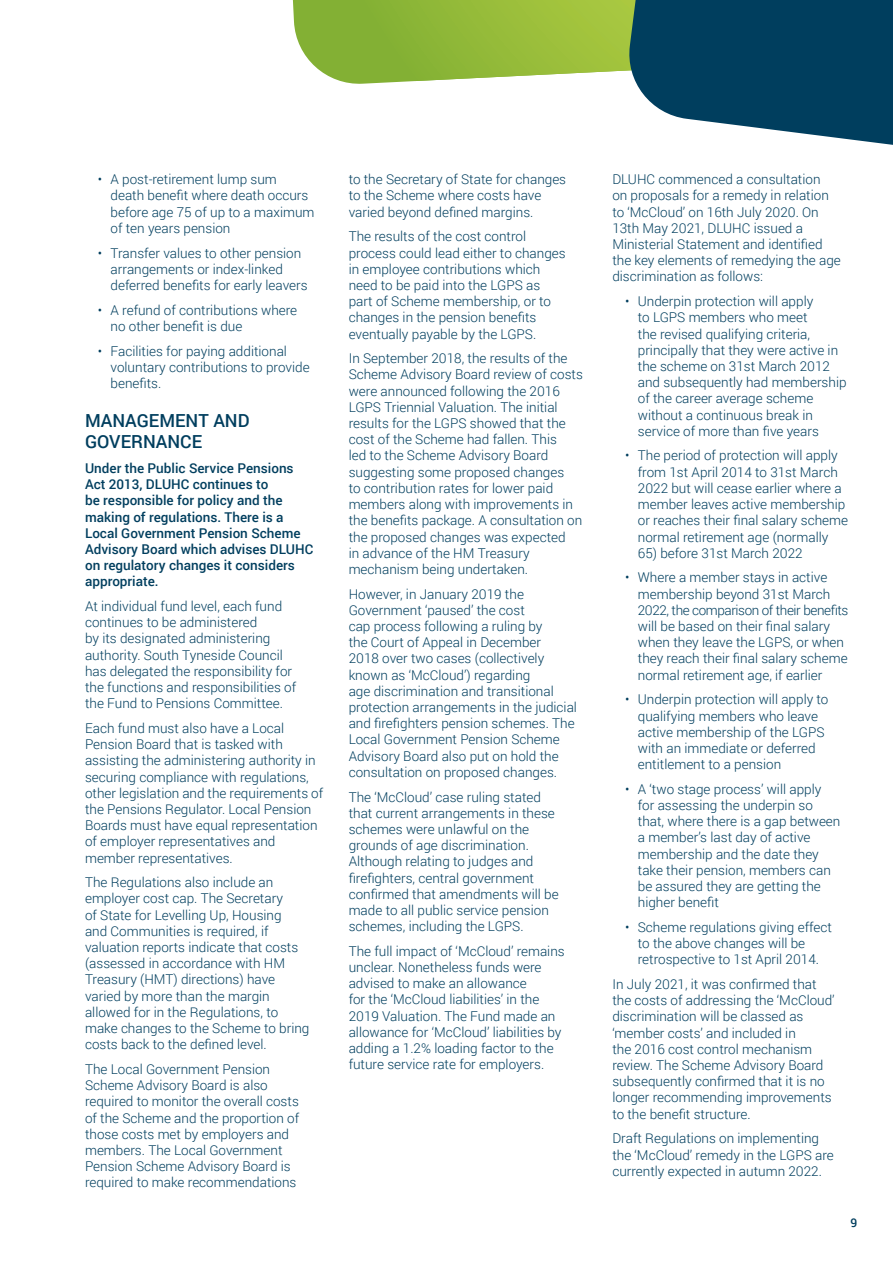
<style>
.page{position:relative;width:893px;height:1263px;background:#fff}
.page>*{position:absolute;margin:0;border:0;box-sizing:border-box;transform-origin:0 0}
.TWPF_Sub_Heads{font:500 18px/21.6px "Roboto";color:#003e5e}
.TWPF_Body_Copy{font:300 13.5px/16.2px "Roboto";color:#003e5e}
.TWPF_Bold_Body_Copy{font:500 13.5px/16.2px "Roboto";color:#003e5e}
.t1{font:500 12px "Roboto";color:#003e5e}
</style>
<div class="page">
<svg style="left:292px;top:0;width:124px;height:84px;fill:#83b034"></svg>
<svg style="left:361px;top:0;width:264px;height:81px;background:#99bd42"></svg>
<svg style="left:625px;top:0;width:268px;height:145px;background:#255a74"></svg>
<p class="TWPF_Body_Copy" style="left:111px;top:171px;width:205px;text-indent:-13px">• A post-retirement lump sum<br>death benefit where death occurs before age 75 of up to a maximum of ten years pension</p>
<p class="TWPF_Body_Copy" style="left:111px;top:244px;width:199px;text-indent:-13px">• Transfer values to other pension arrangements or index-linked deferred benefits for early leavers</p>
<p class="TWPF_Body_Copy" style="left:111px;top:301px;width:188px;text-indent:-13px">• A refund of contributions where no other benefit is due</p>
<p class="TWPF_Body_Copy" style="left:111px;top:342px;width:201px;text-indent:-13px">• Facilities for paying additional voluntary contributions to provide benefits.</p>
<p class="TWPF_Sub_Heads" style="left:85px;top:409px;width:166px">MANAGEMENT AND<br>GOVERNANCE</p>
<p class="TWPF_Bold_Body_Copy" style="left:85px;top:459px;width:230px">Under the Public Service Pensions<br>Act 2013, DLUHC continues to<br>be responsible for policy and the making of regulations. There is a<br>Local Government Pension Scheme<br>Advisory Board which advises DLUHC on regulatory changes it considers appropriate.</p>
<p class="TWPF_Body_Copy" style="left:85px;top:598px;width:213px">At individual fund level, each fund continues to be administered<br>by its designated administering authority. South Tyneside Council has delegated the responsibility for the functions and responsibilities of the Fund to Pensions Committee.</p>
<p class="TWPF_Body_Copy" style="left:85px;top:720px;width:240px">Each fund must also have a Local Pension Board that is tasked with assisting the administering authority in securing compliance with regulations, other legislation and the requirements of the Pensions Regulator. Local Pension Boards must have equal representation of employer representatives and member representatives.</p>
<p class="TWPF_Body_Copy" style="left:85px;top:874px;width:226px">The Regulations also include an employer cost cap. The Secretary<br>of State for Levelling Up, Housing<br>and Communities is required, if valuation reports indicate that costs (assessed in accordance with HM Treasury (HMT) directions) have varied by more than the margin allowed for in the Regulations, to make changes to the Scheme to bring costs back to the defined level.</p>
<p class="TWPF_Body_Copy" style="left:85px;top:1061px;width:216px">The Local Government Pension<br>Scheme Advisory Board is also required to monitor the overall costs of the Scheme and the proportion of those costs met by employers and members. The Local Government<br>Pension Scheme Advisory Board is required to make recommendations</p>
<p class="TWPF_Body_Copy" style="left:349px;top:171px;width:219px">to the Secretary of State for changes to the Scheme where costs have varied beyond defined margins.</p>
<p class="TWPF_Body_Copy" style="left:349px;top:228px;width:219px">The results of the cost control process could lead either to changes in employee contributions which need to be paid into the LGPS as part of Scheme membership, or to changes in the pension benefits eventually payable by the LGPS.</p>
<p class="TWPF_Body_Copy" style="left:349px;top:350px;width:236px">In September 2018, the results of the Scheme Advisory Board review of costs were announced following the 2016<br>LGPS Triennial Valuation. The initial results for the LGPS showed that the cost of the Scheme had fallen. This<br>led to the Scheme Advisory Board suggesting some proposed changes<br>to contribution rates for lower paid members along with improvements in the benefits package. A consultation on the proposed changes was expected<br>in advance of the HM Treasury mechanism being undertaken.</p>
<p class="TWPF_Body_Copy" style="left:349px;top:585px;width:230px">However, in January 2019 the Government ‘paused’ the cost<br>cap process following a ruling by<br>the Court of Appeal in December<br>2018 over two cases (collectively known as ‘McCloud’) regarding<br>age discrimination and transitional protection arrangements in the judicial and firefighters pension schemes. The Local Government Pension Scheme Advisory Board also put on hold the consultation on proposed changes.</p>
<p class="TWPF_Body_Copy" style="left:349px;top:788px;width:212px">The ‘McCloud’ case ruling stated that current arrangements in these schemes were unlawful on the grounds of age discrimination.<br>Although relating to judges and firefighters, central government confirmed that amendments will be made to all public service pension schemes, including the LGPS.</p>
<p class="TWPF_Body_Copy" style="left:349px;top:942px;width:218px">The full impact of ‘McCloud’ remains unclear. Nonetheless funds were advised to make an allowance<br>for the ‘McCloud liabilities’ in the 2019 Valuation. The Fund made an allowance for ‘McCloud’ liabilities by adding a 1.2% loading factor to the future service rate for employers.</p>
<p class="TWPF_Body_Copy" style="left:612px;top:171px;width:230px">DLUHC commenced a consultation<br>on proposals for a remedy in relation to ‘McCloud’ on 16th July 2020. On 13th May 2021, DLUHC issued a Ministerial Statement and identified the key elements of remedying the age discrimination as follows:</p>
<p class="TWPF_Body_Copy" style="left:638px;top:293px;width:210px;text-indent:-13px">• Underpin protection will apply<br>to LGPS members who meet<br>the revised qualifying criteria, principally that they were active in the scheme on 31st March 2012 and subsequently had membership of the career average scheme without a continuous break in service of more than five years</p>
<p class="TWPF_Body_Copy" style="left:638px;top:447px;width:212px;text-indent:-13px">• The period of protection will apply from 1st April 2014 to 31st March 2022 but will cease earlier where a member leaves active membership or reaches their final salary scheme normal retirement age (normally</p>
<p class="TWPF_Body_Copy" style="left:638px;top:544px;width:166px">65) before 31st March 2022</p>
<p class="TWPF_Body_Copy" style="left:638px;top:569px;width:212px;text-indent:-13px">• Where a member stays in active membership beyond 31st March 2022, the comparison of their benefits will be based on their final salary when they leave the LGPS, or when they reach their final salary scheme normal retirement age, if earlier</p>
<p class="TWPF_Body_Copy" style="left:638px;top:691px;width:192px;text-indent:-13px">• Underpin protection will apply to qualifying members who leave active membership of the LGPS with an immediate or deferred entitlement to a pension</p>
<p class="TWPF_Body_Copy" style="left:638px;top:780px;width:204px;text-indent:-13px">• A ‘two stage process’ will apply for assessing the underpin so that, where there is a gap between a member’s last day of active membership and the date they take their pension, members can be assured they are getting the higher benefit</p>
<p class="TWPF_Body_Copy" style="left:638px;top:919px;width:195px;text-indent:-13px">• Scheme regulations giving effect to the above changes will be retrospective to 1st April 2014.</p>
<p class="TWPF_Body_Copy" style="left:612px;top:976px;width:224px">In July 2021, it was confirmed that the costs of addressing the ‘McCloud’ discrimination will be classed as ‘member costs’ and included in<br>the 2016 cost control mechanism review. The Scheme Advisory Board subsequently confirmed that it is no longer recommending improvements to the benefit structure.</p>
<p class="TWPF_Body_Copy" style="left:612px;top:1130px;width:223px">Draft Regulations on implementing the ‘McCloud’ remedy in the LGPS are currently expected in autumn 2022.</p>
<p class="t1" style="left:850px;top:1215px;width:8px">9</p>
</div>
